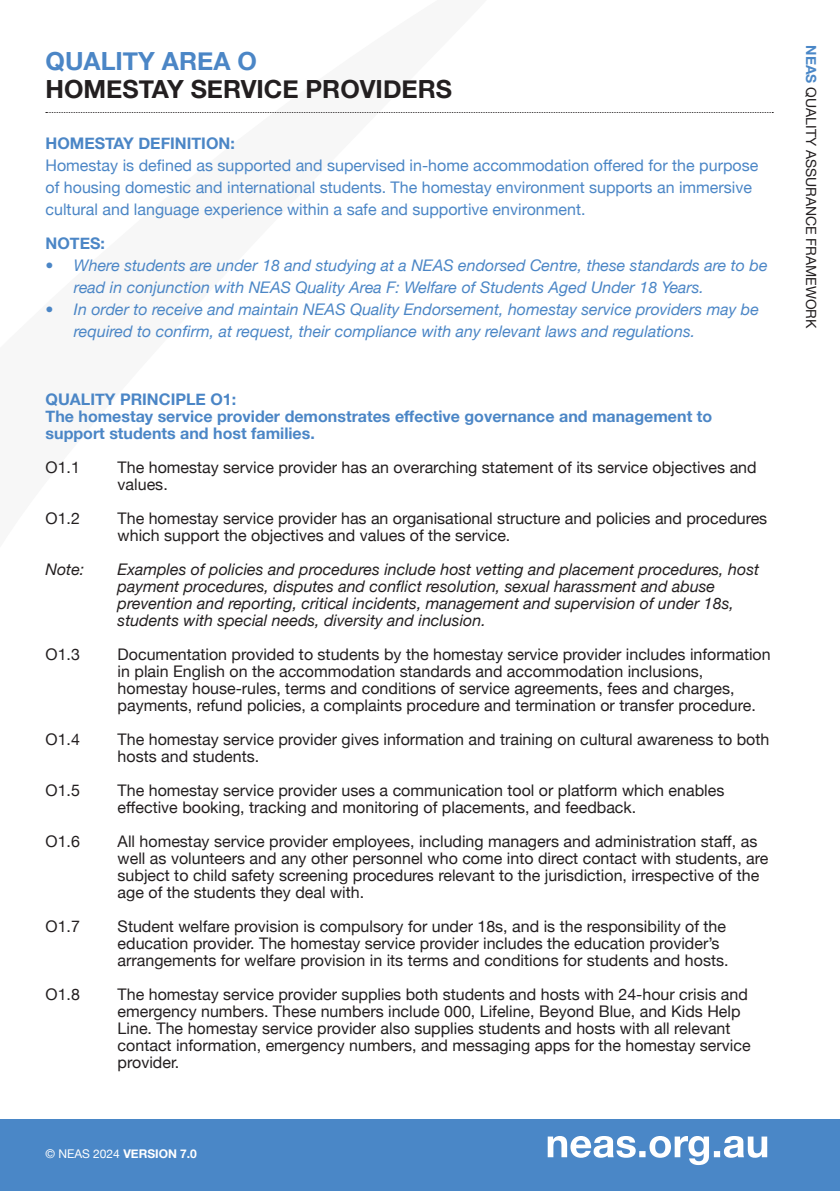
<style>
.page{position:relative;width:840px;height:1191px;background:#fff}
.page>*{position:absolute;margin:0;border:0;box-sizing:border-box;transform-origin:0 0}
.t1{font:700 25px/28px "Helvetica Neue";color:#231f20}
.t2{font:16px/17px "Helvetica Neue";color:#231f20}
.t3{font:italic 16px/22px "Helvetica Neue";color:#4b86c6}
.t4{font:italic 16px/17px "Helvetica Neue";color:#231f20}
.t5{font:16px/22px "Helvetica Neue";color:#4b86c6}
.t6{font:700 16px/17px "Helvetica Neue";color:#4b86c6}
.t7{font:14px "Helvetica Neue";color:#231f20}
.t8{font:700 12px "Helvetica Neue";color:#fff}
.s1{color:#4b86c6}
.s2{font-weight:700}
.s3{font-weight:400}
.s4{font-weight:700;color:#4a87c7}
</style>
<div class="page">
<div style="left:0;top:1119px;width:839px;height:72px;background:#4a87c7"></div>
<svg style="left:547px;top:1136px;width:219px;height:29px"></svg>
<svg style="left:46px;top:112px;width:726px;height:1px"></svg>
<p class="t1" style="left:46px;top:47px;width:408px"><span class="s1">QUALITY AREA O<br></span>HOMESTAY SERVICE PROVIDERS</p>
<p class="t5" style="left:46px;top:133px;width:713px"><span class="s2">HOMESTAY DEFINITION:<br></span>Homestay is defined as supported and supervised in-home accommodation offered for the purpose of housing domestic and international students. The homestay environment supports an immersive cultural and language experience within a safe and supportive environment.</p>
<p class="t6" style="left:46px;top:235px;width:61px">NOTES:</p>
<p class="t3" style="left:74px;top:255px;width:694px;text-indent:-28px">• Where students are under 18 and studying at a NEAS endorsed Centre, these standards are to be read in conjunction with NEAS Quality Area F: Welfare of Students Aged Under 18 Years.</p>
<p class="t3" style="left:74px;top:299px;width:686px;text-indent:-28px">• In order to receive and maintain NEAS Quality Endorsement, homestay service providers may be required to confirm, at request, their compliance with any relevant laws and regulations.</p>
<p class="t6" style="left:46px;top:391px;width:667px">QUALITY PRINCIPLE O1:<br>The homestay service provider demonstrates effective governance and management to support students and host families.</p>
<p class="t2" style="left:46px;top:460px;width:36px">O1.1</p>
<p class="t2" style="left:118px;top:460px;width:640px">The homestay service provider has an overarching statement of its service objectives and values.</p>
<p class="t2" style="left:46px;top:511px;width:36px">O1.2</p>
<p class="t2" style="left:118px;top:511px;width:650px">The homestay service provider has an organisational structure and policies and procedures which support the objectives and values of the service.</p>
<p class="t4" style="left:46px;top:562px;width:40px">Note:</p>
<p class="t4" style="left:118px;top:562px;width:642px">Examples of policies and procedures include host vetting and placement procedures, host payment procedures, disputes and conflict resolution, sexual harassment and abuse prevention and reporting, critical incidents, management and supervision of under 18s, students with special needs, diversity and inclusion.</p>
<p class="t2" style="left:46px;top:647px;width:36px">O1.3</p>
<p class="t2" style="left:118px;top:647px;width:654px">Documentation provided to students by the homestay service provider includes information in plain English on the accommodation standards and accommodation inclusions, homestay house-rules, terms and conditions of service agreements, fees and charges, payments, refund policies, a complaints procedure and termination or transfer procedure.</p>
<p class="t2" style="left:46px;top:732px;width:36px">O1.4</p>
<p class="t2" style="left:118px;top:732px;width:653px">The homestay service provider gives information and training on cultural awareness to both hosts and students.</p>
<p class="t2" style="left:46px;top:783px;width:36px">O1.5</p>
<p class="t2" style="left:118px;top:783px;width:608px">The homestay service provider uses a communication tool or platform which enables effective booking, tracking and monitoring of placements, and feedback.</p>
<p class="t2" style="left:46px;top:834px;width:36px">O1.6</p>
<p class="t2" style="left:118px;top:834px;width:652px">All homestay service provider employees, including managers and administration staff, as well as volunteers and any other personnel who come into direct contact with students, are subject to child safety screening procedures relevant to the jurisdiction, irrespective of the age of the students they deal with.</p>
<p class="t2" style="left:46px;top:919px;width:36px">O1.7</p>
<p class="t2" style="left:118px;top:919px;width:612px">Student welfare provision is compulsory for under 18s, and is the responsibility of the education provider. The homestay service provider includes the education provider’s arrangements for welfare provision in its terms and conditions for students and hosts.</p>
<p class="t2" style="left:46px;top:987px;width:36px">O1.8</p>
<p class="t2" style="left:118px;top:987px;width:634px">The homestay service provider supplies both students and hosts with 24-hour crisis and emergency numbers. These numbers include 000, Lifeline, Beyond Blue, and Kids Help Line. The homestay service provider also supplies students and hosts with all relevant contact information, emergency numbers, and messaging apps for the homestay service provider.</p>
<p class="t8" style="left:45px;top:1143px;width:153px"><span class="s3">© NEAS 2024</span> VERSION 7.0</p>
<p class="t7" style="left:820px;top:45px;width:284px;rotate:90deg"><span class="s4">NEAS</span> QUALITY ASSURANCE FRAMEWORK</p>
</div>
